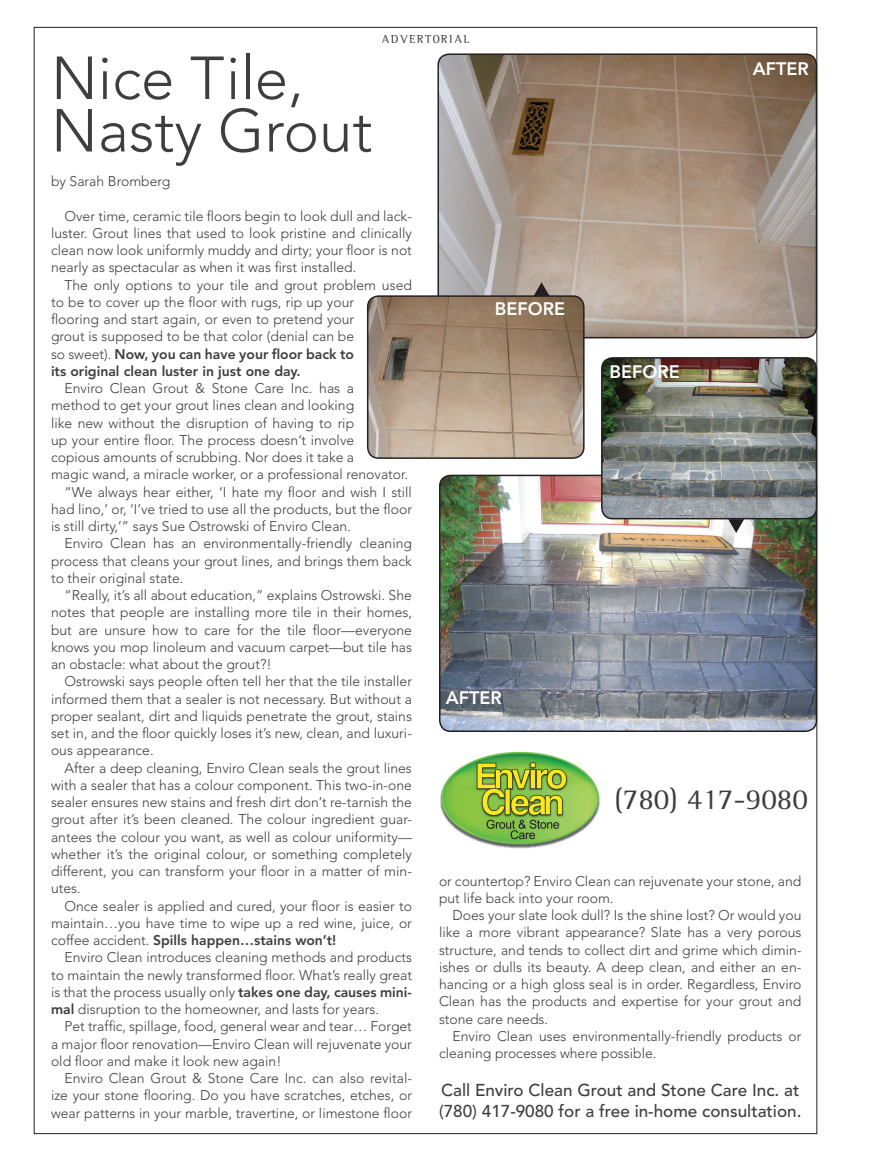
<style>
.page{position:relative;width:878px;height:1161px;background:#fff}
.page>*{position:absolute;margin:0;border:0;box-sizing:border-box;transform-origin:0 0}
.article_body{font:300 60px/52.5px "Avenir";color:#3e3e3f}
.article_body-2{font:30px "Leftist Mono Serif";color:#3e3e3f}
.article_body-3{font:800 18px "Avenir";color:#fff}
.article_body-4{font:500 17.1px/21px "Avenir";color:#3e3e3f}
.article_body-5{font:300 13.95px/17.2px "Avenir";color:#3e3e3f;text-align:justify}
.article_body-6{font:12px "Leftist Mono Serif";letter-spacing:.1em;color:#3e3e3f}
.s1{font-weight:800}
</style>
<div class="page">
<img style="left:440px;top:751px;width:160px;height:98px">
<img style="left:440px;top:475px;width:376px;height:256px;border-radius:11px">
<div style="left:439px;top:475px;width:378px;height:257px;border:2px solid #231f20;border-radius:11px"></div>
<img style="left:602px;top:358px;width:214px;height:161px;border-radius:11px">
<div style="left:601px;top:357px;width:216px;height:162px;border:2px solid #231f20;border-radius:11px"></div>
<img style="left:438px;top:54px;width:378px;height:284px;border-radius:11px">
<div style="left:437px;top:53px;width:380px;height:285px;border:2px solid #231f20;border-radius:11px"></div>
<svg style="left:728px;top:519px;width:16px;height:14px"></svg>
<svg style="left:533px;top:282px;width:16px;height:13px"></svg>
<img style="left:368px;top:296px;width:216px;height:162px;border-radius:11px">
<div style="left:367px;top:295px;width:217px;height:164px;border:2px solid #231f20;border-radius:11px"></div>
<p class="article_body-6" style="left:381px;top:32px;width:89px">ADVERTORIAL</p>
<p class="article_body" style="left:51px;top:52px;width:323px">Nice Tile,<br>Nasty Grout</p>
<p class="article_body-5" style="left:51px;top:173px;width:121px">by Sarah Bromberg</p>
<p class="article_body-5" style="left:51px;top:207px;width:362px;text-indent:14px">Over time, ceramic tile floors begin to look dull and lack&shy;luster. Grout lines that used to look pristine and clinically clean now look uniformly muddy and dirty; your floor is not nearly as spectacular as when it was first installed.</p>
<p class="article_body-5" style="left:51px;top:276px;width:362px;text-align:left;text-indent:14px">The only options to your tile and grout problem used to be to cover up the floor with rugs, rip up your<br>flooring and start again, or even to pretend your<br>grout is supposed to be that color (denial can be<br>so sweet). <span class="s1">Now, you can have your floor back to<br>its original clean luster in just one day.</span></p>
<p class="article_body-5" style="left:51px;top:380px;width:359px;text-align:left;text-indent:14px">Enviro Clean Grout &amp; Stone Care Inc. has a<br>method to get your grout lines clean and looking<br>like new without the disruption of having to rip<br>up your entire floor. The process doesn’t involve<br>copious amounts of scrubbing. Nor does it take a<br>magic wand, a miracle worker, or a professional renovator.</p>
<p class="article_body-5" style="left:51px;top:483px;width:362px;text-indent:14px">“We always hear either, ‘I hate my floor and wish I still had lino,’ or, ‘I’ve tried to use all the products, but the floor is still dirty,’” says Sue Ostrowski of Enviro Clean.</p>
<p class="article_body-5" style="left:51px;top:535px;width:362px;text-indent:14px">Enviro Clean has an environmentally-friendly cleaning process that cleans your grout lines, and brings them back to their original state.</p>
<p class="article_body-5" style="left:51px;top:587px;width:362px;text-indent:14px">“Really, it’s all about education,” explains Ostrowski. She notes that people are installing more tile in their homes, but are unsure how to care for the tile floor—everyone knows you mop linoleum and vacuum carpet—but tile has an obstacle: what about the grout?!</p>
<p class="article_body-5" style="left:51px;top:673px;width:362px;text-indent:14px">Ostrowski says people often tell her that the tile installer informed them that a sealer is not necessary. But without a proper sealant, dirt and liquids penetrate the grout, stains set in, and the floor quickly loses it’s new, clean, and luxuri&shy;ous appearance.</p>
<p class="article_body-5" style="left:51px;top:759px;width:362px;text-indent:14px">After a deep cleaning, Enviro Clean seals the grout lines with a sealer that has a colour component. This two-in-one sealer ensures new stains and fresh dirt don’t re-tarnish the grout after it’s been cleaned. The colour ingredient guar&shy;antees the colour you want, as well as colour uniformity— whether it’s the original colour, or something completely different, you can transform your floor in a matter of min&shy;utes.</p>
<p class="article_body-5" style="left:51px;top:897px;width:362px;text-indent:14px">Once sealer is applied and cured, your floor is easier to maintain…you have time to wipe up a red wine, juice, or coffee accident. <span class="s1">Spills happen…stains won’t!</span></p>
<p class="article_body-5" style="left:51px;top:949px;width:362px;text-indent:14px">Enviro Clean introduces cleaning methods and products to maintain the newly transformed floor. What’s really great is that the process usually only <span class="s1">takes one day, causes mini&shy;mal</span> disruption to the homeowner, and lasts for years.</p>
<p class="article_body-5" style="left:51px;top:1018px;width:362px;text-indent:14px">Pet traffic, spillage, food, general wear and tear… Forget a major floor renovation—Enviro Clean will rejuvenate your old floor and make it look new again!</p>
<p class="article_body-5" style="left:51px;top:1070px;width:362px;text-indent:14px">Enviro Clean Grout &amp; Stone Care Inc. can also revital&shy;ize your stone flooring. Do you have scratches, etches, or wear patterns in your marble, travertine, or limestone floor</p>
<p class="article_body-3" style="left:753px;top:58px;width:57px">AFTER</p>
<p class="article_body-3" style="left:495px;top:299px;width:72px">BEFORE</p>
<p class="article_body-3" style="left:609px;top:361px;width:72px">BEFORE</p>
<p class="article_body-3" style="left:446px;top:687px;width:57px">AFTER</p>
<p class="article_body-2" style="left:614px;top:782px;width:195px">(780) 417-9080</p>
<p class="article_body-5" style="left:439px;top:872px;width:364px">or countertop? Enviro Clean can rejuvenate your stone, and put life back into your room.</p>
<p class="article_body-5" style="left:439px;top:907px;width:364px;text-indent:14px">Does your slate look dull? Is the shine lost? Or would you like a more vibrant appearance? Slate has a very porous structure, and tends to collect dirt and grime which dimin&shy;ishes or dulls its beauty. A deep clean, and either an en&shy;hancing or a high gloss seal is in order. Regardless, Enviro Clean has the products and expertise for your grout and stone care needs.</p>
<p class="article_body-5" style="left:439px;top:1028px;width:364px;text-indent:14px">Enviro Clean uses environmentally-friendly products or cleaning processes where possible.</p>
<p class="article_body-4" style="left:439px;top:1080px;width:364px">Call Enviro Clean Grout and Stone Care Inc. at (780) 417-9080 for a free in-home consultation.</p>
</div>
